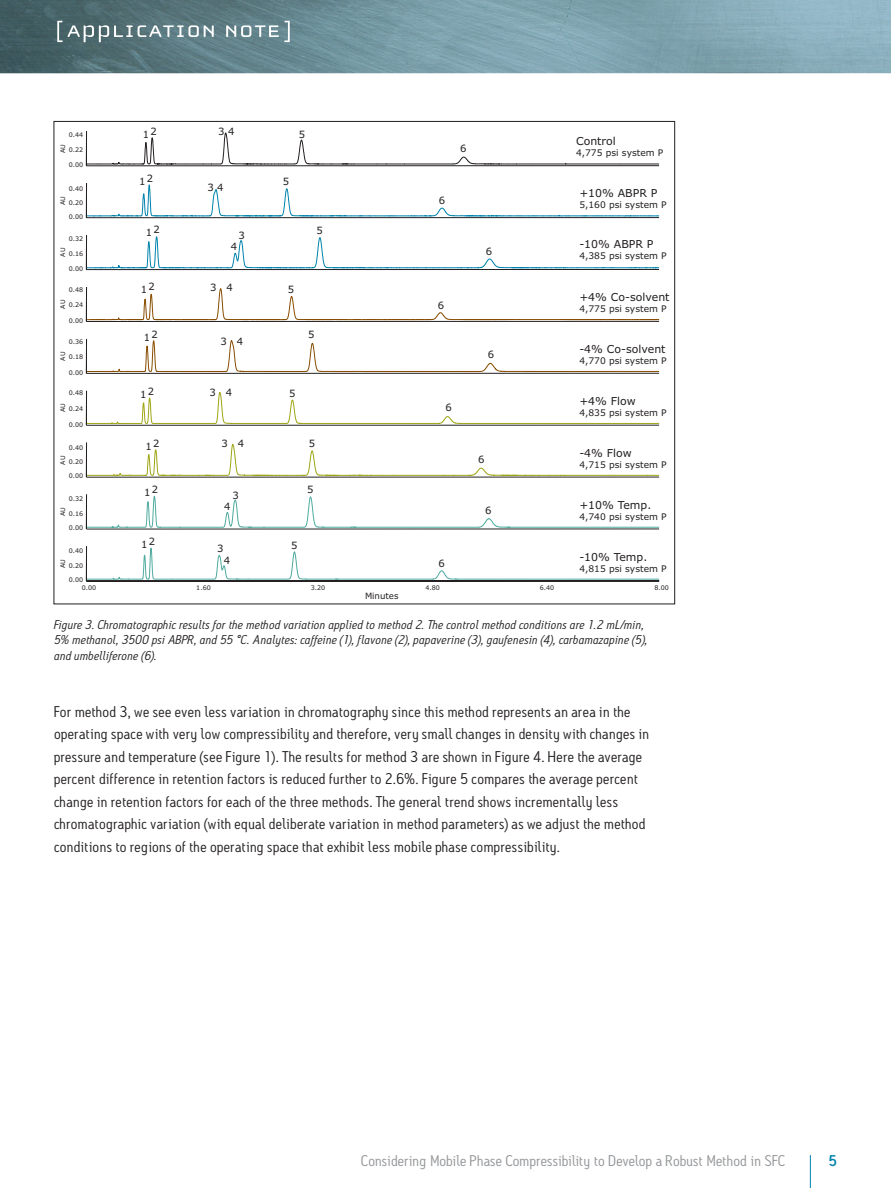
<style>
.page{position:relative;width:891px;height:1188px;background:#fff}
.page>*{position:absolute;margin:0;border:0;box-sizing:border-box;transform-origin:0 0}
.t1{font:15px/22.5px "Antitled OT";letter-spacing:.02em;color:#231f20;scale:1.05 1}
.t2{font:15px "Antitled OT";letter-spacing:.01em;color:#939598;scale:1.05 1}
.t3{font:500 15px "Antitled OT";color:#0083ad;scale:1.05 1}
.t4{font:italic 12.3px/15.8px "Antitled OT";letter-spacing:.02em;color:#231f20;scale:1.05 1}
.t5{font:10.95px "Verdana";color:#231f20}
.t6{font:10.05px "Verdana";color:#231f20}
.t7{font:9.15px "Verdana";color:#231f20}
.t8{font:8.7px "Verdana";color:#231f20}
.t9{font:6.45px "Verdana";color:#231f20}
</style>
<div class="page">
<hr style="left:810px;top:1155px;width:1px;height:33px;background:#0083ad">
<img style="left:0;top:0;width:891px;height:73px">
<svg style="left:57px;top:21px;width:157px;height:21px;background:#738b8f"></svg>
<svg style="left:226px;top:21px;width:64px;height:21px"></svg>
<svg style="left:87px;top:132px;width:573px;height:34px"></svg>
<hr style="left:86px;top:131px;width:1px;height:35px;background:#231f20">
<hr style="left:86px;top:183px;width:1px;height:35px;background:#231f20">
<svg style="left:86px;top:184px;width:574px;height:35px"></svg>
<svg style="left:86px;top:235px;width:574px;height:35px"></svg>
<svg style="left:86px;top:287px;width:574px;height:35px"></svg>
<svg style="left:86px;top:339px;width:574px;height:35px"></svg>
<hr style="left:86px;top:391px;width:1px;height:34px;background:#231f20">
<svg style="left:86px;top:392px;width:574px;height:34px"></svg>
<svg style="left:86px;top:443px;width:574px;height:35px"></svg>
<svg style="left:86px;top:495px;width:574px;height:35px"></svg>
<svg style="left:86px;top:546px;width:574px;height:36px"></svg>
<p class="t9" style="left:69px;top:131px;width:16px">0.44</p>
<p class="t9" style="left:59px;top:153px;width:11px;rotate:-90deg">AU</p>
<p class="t9" style="left:69px;top:146px;width:16px">0.22</p>
<p class="t9" style="left:69px;top:161px;width:16px">0.00</p>
<p class="t9" style="left:69px;top:184px;width:16px">0.40</p>
<p class="t9" style="left:59px;top:205px;width:11px;rotate:-90deg">AU</p>
<p class="t9" style="left:69px;top:198px;width:16px">0.20</p>
<p class="t9" style="left:69px;top:213px;width:16px">0.00</p>
<p class="t9" style="left:69px;top:235px;width:16px">0.32</p>
<p class="t9" style="left:59px;top:257px;width:11px;rotate:-90deg">AU</p>
<p class="t9" style="left:69px;top:250px;width:16px">0.16</p>
<p class="t9" style="left:69px;top:264px;width:16px">0.00</p>
<p class="t9" style="left:69px;top:286px;width:16px">0.48</p>
<p class="t9" style="left:59px;top:309px;width:11px;rotate:-90deg">AU</p>
<p class="t9" style="left:69px;top:301px;width:16px">0.24</p>
<p class="t9" style="left:69px;top:316px;width:16px">0.00</p>
<p class="t9" style="left:69px;top:338px;width:16px">0.36</p>
<p class="t9" style="left:59px;top:361px;width:11px;rotate:-90deg">AU</p>
<p class="t9" style="left:69px;top:353px;width:16px">0.18</p>
<p class="t9" style="left:69px;top:368px;width:16px">0.00</p>
<p class="t9" style="left:69px;top:388px;width:16px">0.48</p>
<p class="t9" style="left:59px;top:412px;width:11px;rotate:-90deg">AU</p>
<p class="t9" style="left:69px;top:404px;width:16px">0.24</p>
<p class="t9" style="left:69px;top:420px;width:16px">0.00</p>
<p class="t9" style="left:69px;top:444px;width:16px">0.40</p>
<p class="t9" style="left:59px;top:465px;width:11px;rotate:-90deg">AU</p>
<p class="t9" style="left:69px;top:458px;width:16px">0.20</p>
<p class="t9" style="left:69px;top:472px;width:16px">0.00</p>
<p class="t9" style="left:69px;top:495px;width:16px">0.32</p>
<p class="t9" style="left:59px;top:516px;width:11px;rotate:-90deg">AU</p>
<p class="t9" style="left:69px;top:509px;width:16px">0.16</p>
<p class="t9" style="left:69px;top:524px;width:16px">0.00</p>
<p class="t9" style="left:69px;top:546px;width:16px">0.40</p>
<p class="t9" style="left:59px;top:568px;width:11px;rotate:-90deg">AU</p>
<p class="t9" style="left:69px;top:561px;width:16px">0.20</p>
<p class="t6" style="left:143px;top:127px;width:16px">1 2</p>
<p class="t6" style="left:139px;top:173px;width:16px">1 2</p>
<p class="t6" style="left:218px;top:125px;width:18px">3 4</p>
<p class="t6" style="left:299px;top:128px;width:8px">5</p>
<p class="t6" style="left:283px;top:175px;width:8px">5</p>
<p class="t6" style="left:207px;top:181px;width:18px">3 4</p>
<p class="t6" style="left:146px;top:225px;width:16px">1 2</p>
<p class="t6" style="left:239px;top:229px;width:8px">3</p>
<p class="t6" style="left:317px;top:224px;width:8px">5</p>
<p class="t6" style="left:231px;top:240px;width:8px">4</p>
<p class="t6" style="left:141px;top:282px;width:16px">1 2</p>
<p class="t6" style="left:144px;top:330px;width:16px">1 2</p>
<p class="t6" style="left:210px;top:281px;width:24px">3 4</p>
<p class="t6" style="left:220px;top:335px;width:24px">3 4</p>
<p class="t6" style="left:288px;top:283px;width:8px">5</p>
<p class="t6" style="left:308px;top:328px;width:8px">5</p>
<p class="t6" style="left:140px;top:387px;width:16px">1 2</p>
<p class="t6" style="left:210px;top:386px;width:24px">3 4</p>
<p class="t6" style="left:289px;top:387px;width:8px">5</p>
<p class="t6" style="left:146px;top:439px;width:16px">1 2</p>
<p class="t6" style="left:144px;top:485px;width:16px">1 2</p>
<p class="t6" style="left:222px;top:437px;width:24px">3 4</p>
<p class="t6" style="left:233px;top:489px;width:8px">3</p>
<p class="t6" style="left:309px;top:437px;width:8px">5</p>
<p class="t6" style="left:307px;top:483px;width:8px">5</p>
<p class="t6" style="left:224px;top:500px;width:8px">4</p>
<p class="t6" style="left:141px;top:537px;width:16px">1 2</p>
<p class="t6" style="left:217px;top:542px;width:8px">3</p>
<p class="t6" style="left:291px;top:539px;width:8px">5</p>
<p class="t6" style="left:224px;top:554px;width:8px">4</p>
<p class="t6" style="left:460px;top:142px;width:8px">6</p>
<p class="t6" style="left:439px;top:194px;width:8px">6</p>
<p class="t6" style="left:486px;top:245px;width:8px">6</p>
<p class="t6" style="left:438px;top:299px;width:8px">6</p>
<p class="t6" style="left:445px;top:401px;width:8px">6</p>
<p class="t6" style="left:438px;top:557px;width:8px">6</p>
<p class="t6" style="left:488px;top:348px;width:8px">6</p>
<p class="t6" style="left:478px;top:453px;width:8px">6</p>
<p class="t6" style="left:485px;top:504px;width:8px">6</p>
<p class="t5" style="left:576px;top:134px;width:41px">Control</p>
<p class="t7" style="left:576px;top:147px;width:89px">4,775 psi system P</p>
<p class="t5" style="left:579px;top:187px;width:80px">+10% ABPR P</p>
<p class="t7" style="left:579px;top:199px;width:89px">5,160 psi system P</p>
<p class="t5" style="left:579px;top:237px;width:76px">-10% ABPR P</p>
<p class="t7" style="left:579px;top:250px;width:89px">4,385 psi system P</p>
<p class="t5" style="left:579px;top:290px;width:92px">+4% Co-solvent</p>
<p class="t7" style="left:579px;top:303px;width:89px">4,775 psi system P</p>
<p class="t5" style="left:579px;top:342px;width:88px">-4% Co-solvent</p>
<p class="t7" style="left:579px;top:354px;width:89px">4,770 psi system P</p>
<p class="t5" style="left:579px;top:394px;width:58px">+4% Flow</p>
<p class="t7" style="left:579px;top:407px;width:89px">4,835 psi system P</p>
<p class="t5" style="left:579px;top:446px;width:54px">-4% Flow</p>
<p class="t7" style="left:579px;top:458px;width:89px">4,715 psi system P</p>
<p class="t5" style="left:579px;top:498px;width:74px">+10% Temp.</p>
<p class="t7" style="left:579px;top:511px;width:89px">4,740 psi system P</p>
<p class="t5" style="left:579px;top:550px;width:70px">-10% Temp.</p>
<p class="t7" style="left:579px;top:563px;width:89px">4,815 psi system P</p>
<p class="t9" style="left:69px;top:576px;width:16px">0.00</p>
<p class="t9" style="left:82px;top:583px;width:16px">0.00</p>
<p class="t9" style="left:196px;top:583px;width:16px">1.60</p>
<p class="t9" style="left:311px;top:583px;width:16px">3.20</p>
<p class="t9" style="left:425px;top:583px;width:16px">4.80</p>
<p class="t9" style="left:540px;top:583px;width:16px">6.40</p>
<p class="t9" style="left:654px;top:583px;width:16px">8.00</p>
<p class="t8" style="left:365px;top:590px;width:35px">Minutes</p>
<p class="t4" style="left:54px;top:616px;width:567px">Figure 3. Chromatographic results for the method variation applied to method 2. The control method conditions are 1.2 mL/min,<br>5% methanol, 3500 psi ABPR, and 55 °C. Analytes: caffeine (1), flavone (2), papaverine (3), gaufenesin (4), carbamazapine (5), and umbelliferone (6).</p>
<p class="t1" style="left:54px;top:700px;width:568px">For method 3, we see even less variation in chromatography since this method represents an area in the operating space with very low compressibility and therefore, very small changes in density with changes in pressure and temperature (see Figure 1). The results for method 3 are shown in Figure 4. Here the average percent difference in retention factors is reduced further to 2.6%. Figure 5 compares the average percent change in retention factors for each of the three methods. The general trend shows incrementally less chromatographic variation (with equal deliberate variation in method parameters) as we adjust the method conditions to regions of the operating space that exhibit less mobile phase compressibility.</p>
<p class="t2" style="left:361px;top:1151px;width:405px">Considering Mobile Phase Compressibility to Develop a Robust Method in SFC</p>
<p class="t3" style="left:829px;top:1151px;width:10px">5</p>
</div>
